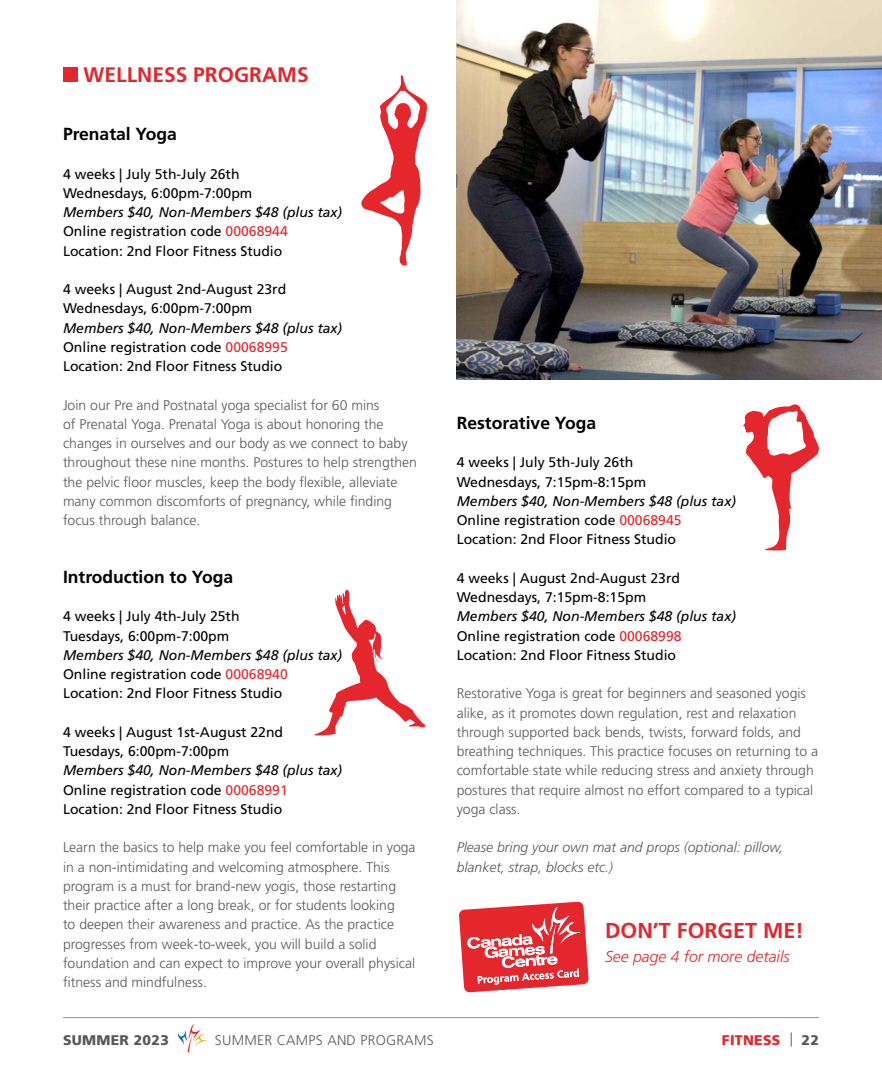
<style>
.page{position:relative;width:882px;height:1071px;background:#fff}
.page>*{position:absolute;margin:0;border:0;box-sizing:border-box;transform-origin:0 0}
.t1{font:700 21.53px "Frutiger LT Std";color:#e5262d}
.t2{font:700 21px "Frutiger LT Std";color:#e5262d}
.t3{font:700 17.5px "Frutiger LT Std";color:#000}
.t4{font:italic 300 15.75px "Frutiger LT Std";color:#e5262d}
.t5{font:300 14px/19.2px "Frutiger LT Std";color:#58595b}
.t6{font:14px/19.2px "Frutiger LT Std";color:#000}
.t7{font:italic 300 14px/19.2px "Frutiger LT Std";color:#58595b}
.t8{font:300 14px "Frutiger LT Std";letter-spacing:.02em;color:#58595b}
.t9{font:900 14px "Frutiger LT Std";letter-spacing:.02em;color:#58595b}
.t10{font:900 14px "Frutiger LT Std";letter-spacing:.02em;color:#e5262d}
.s1{font-style:italic}
.s2{color:#e5262d}
.s3{font-weight:300;color:#58595b}
.s4{color:#58595b}
</style>
<div class="page">
<hr style="left:63px;top:1017px;width:756px;height:1px;background:#939598">
<svg style="left:177px;top:1024px;width:31px;height:28px"></svg>
<div style="left:63px;top:68px;width:15px;height:14px;background:#e5262d"></div>
<svg style="left:314px;top:589px;width:112px;height:147px"></svg>
<svg style="left:361px;top:75px;width:66px;height:190px"></svg>
<svg style="left:743px;top:404px;width:76px;height:146px"></svg>
<svg style="left:459px;top:902px;width:130px;height:90px"></svg>
<img style="left:457px;top:0;width:425px;height:379px">
<h2 class="t2" style="left:84px;top:63px;width:227px">WELLNESS PROGRAMS</h2>
<p class="t3" style="left:63px;top:124px;width:115px">Prenatal Yoga</p>
<p class="t6" style="left:63px;top:164px;width:191px">4 weeks | July 5th-July 26th<br>Wednesdays, 6:00pm-7:00pm</p>
<p class="t6" style="left:63px;top:203px;width:281px"><span class="s1">Members $40, Non-Members $48 (plus tax)<br></span>Online registration code <span class="s2">00068944<br></span>Location: 2nd Floor Fitness Studio</p>
<p class="t6" style="left:63px;top:280px;width:225px">4 weeks | August 2nd-August 23rd<br>Wednesdays, 6:00pm-7:00pm</p>
<p class="t6" style="left:63px;top:318px;width:281px"><span class="s1">Members $40, Non-Members $48 (plus tax)<br></span>Online registration code <span class="s2">00068995<br></span>Location: 2nd Floor Fitness Studio</p>
<p class="t5" style="left:63px;top:395px;width:356px">Join our Pre and Postnatal yoga specialist for 60 mins<br>of Prenatal Yoga. Prenatal Yoga is about honoring the changes in ourselves and our body as we connect to baby throughout these nine months. Postures to help strengthen the pelvic floor muscles, keep the body flexible, alleviate many common discomforts of pregnancy, while finding focus through balance.</p>
<p class="t3" style="left:63px;top:566px;width:172px">Introduction to Yoga</p>
<p class="t6" style="left:63px;top:607px;width:178px">4 weeks | July 4th-July 25th<br>Tuesdays, 6:00pm-7:00pm</p>
<p class="t6" style="left:63px;top:645px;width:281px"><span class="s1">Members $40, Non-Members $48 (plus tax)<br></span>Online registration code <span class="s2">00068940<br></span>Location: 2nd Floor Fitness Studio</p>
<p class="t6" style="left:63px;top:722px;width:222px">4 weeks | August 1st-August 22nd<br>Tuesdays, 6:00pm-7:00pm</p>
<p class="t6" style="left:63px;top:761px;width:281px"><span class="s1">Members $40, Non-Members $48 (plus tax)<br></span>Online registration code <span class="s2">00068991<br></span>Location: 2nd Floor Fitness Studio</p>
<p class="t5" style="left:63px;top:838px;width:354px">Learn the basics to help make you feel comfortable in yoga in a non-intimidating and welcoming atmosphere. This program is a must for brand-new yogis, those restarting their practice after a long break, or for students looking<br>to deepen their awareness and practice. As the practice progresses from week-to-week, you will build a solid foundation and can expect to improve your overall physical fitness and mindfulness.</p>
<p class="t3" style="left:457px;top:412px;width:141px">Restorative Yoga</p>
<p class="t6" style="left:457px;top:453px;width:191px">4 weeks | July 5th-July 26th<br>Wednesdays, 7:15pm-8:15pm</p>
<p class="t6" style="left:457px;top:491px;width:281px"><span class="s1">Members $40, Non-Members $48 (plus tax)<br></span>Online registration code <span class="s2">00068945<br></span>Location: 2nd Floor Fitness Studio</p>
<p class="t6" style="left:457px;top:568px;width:225px">4 weeks | August 2nd-August 23rd<br>Wednesdays, 7:15pm-8:15pm</p>
<p class="t6" style="left:457px;top:607px;width:281px"><span class="s1">Members $40, Non-Members $48 (plus tax)<br></span>Online registration code <span class="s2">00068998<br></span>Location: 2nd Floor Fitness Studio</p>
<p class="t5" style="left:457px;top:684px;width:363px">Restorative Yoga is great for beginners and seasoned yogis alike, as it promotes down regulation, rest and relaxation through supported back bends, twists, forward folds, and breathing techniques. This practice focuses on returning to a comfortable state while reducing stress and anxiety through postures that require almost no effort compared to a typical yoga class.</p>
<p class="t7" style="left:457px;top:838px;width:328px">Please bring your own mat and props (optional: pillow, blanket, strap, blocks etc.)</p>
<h1 class="t1" style="left:605px;top:918px;width:200px">DON’T FORGET ME!</h1>
<p class="t4" style="left:605px;top:948px;width:186px">See page 4 for more details</p>
<p class="t9" style="left:63px;top:1031px;width:107px">SUMMER 2023</p>
<p class="t8" style="left:215px;top:1032px;width:221px">SUMMER CAMPS AND PROGRAMS</p>
<p class="t10" style="left:722px;top:1031px;width:99px">FITNESS <span class="s3">|</span> <span class="s4">22</span></p>
</div>
